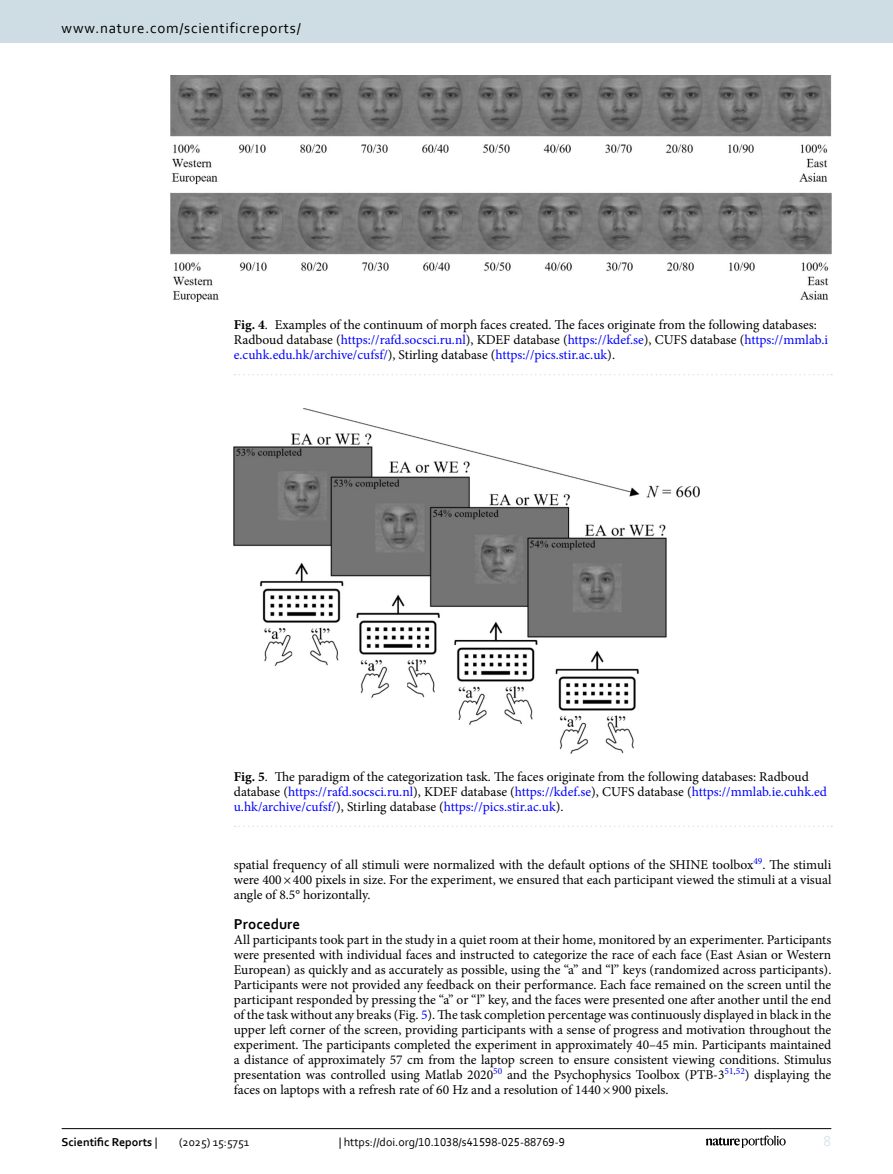
<style>
.page{position:relative;width:893px;height:1174px;background:#fff}
.page>*{position:absolute;margin:0;border:0;box-sizing:border-box;transform-origin:0 0}
.t1{font:15px "Corbel";letter-spacing:.05em;color:#000}
.Head_2{font:700 15px "Corbel";color:#000}
.t2{font:15px "Corbel";color:#d9e4eb}
.Body_Text{font:13.5px/15px "Minion Pro";color:#000;text-align:justify}
.Figure_Caption{font:13.5px/15px "Minion Pro";color:#000}
.t3{font:12px "Corbel";color:#000}
.t4{font:700 12px "Corbel";color:#000}
.s1{font-weight:700}
.s2{color:#00f}
.s3{font-weight:400}
</style>
<div class="page">
<img style="left:234px;top:409px;width:466px;height:344px">
<svg style="left:235px;top:825px;width:597px;height:2px"></svg>
<img style="left:170px;top:76px;width:661px;height:225px">
<svg style="left:235px;top:374px;width:597px;height:1px"></svg>
<hr style="left:62px;top:1128px;width:769px;height:1px;background:#000">
<svg style="left:706px;top:1135px;width:80px;height:12px"></svg>
<div style="left:0;top:0;width:893px;height:43px;background:#cedde4"></div>
<p class="t1" style="left:62px;top:18px;width:241px">www.nature.com/scientificreports/</p>
<p class="Figure_Caption" style="left:234px;top:318px;width:596px"><span class="s1">Fig. 4</span>. Examples of the continuum of morph faces created. The faces originate from the following databases:<br>Radboud database (<span class="s2">https://rafd.socsci.ru.nl</span>), KDEF database (<span class="s2">https://kdef.se</span>), CUFS database (<span class="s2">https://mmlab.i e.cuhk.edu.hk/archive/cufsf/</span>), Stirling database (<span class="s2">https://pics.stir.ac.uk</span>).</p>
<p class="Figure_Caption" style="left:234px;top:769px;width:595px"><span class="s1">Fig. 5</span>. The paradigm of the categorization task. The faces originate from the following databases: Radboud database (<span class="s2">https://rafd.socsci.ru.nl</span>), KDEF database (<span class="s2">https://kdef.se</span>), CUFS database (<span class="s2">https://mmlab.ie.cuhk.ed u.hk/archive/cufsf/</span>), Stirling database (<span class="s2">https://pics.stir.ac.uk</span>).</p>
<p class="Body_Text" style="left:234px;top:857px;width:599px">spatial frequency of all stimuli were normalized with the default options of the SHINE toolbox<sup>49</sup>. The stimuli were 400×400 pixels in size. For the experiment, we ensured that each participant viewed the stimuli at a visual angle of 8.5° horizontally.</p>
<p class="Head_2" style="left:234px;top:914px;width:68px">Procedure</p>
<p class="Body_Text" style="left:234px;top:932px;width:599px">All participants took part in the study in a quiet room at their home, monitored by an experimenter. Participants were presented with individual faces and instructed to categorize the race of each face (East Asian or Western European) as quickly and as accurately as possible, using the “a” and “l” keys (randomized across participants).<br>Participants were not provided any feedback on their performance. Each face remained on the screen until the participant responded by pressing the “a” or “l” key, and the faces were presented one after another until the end of the task without any breaks (Fig. <span class="s2">5</span>). The task completion percentage was continuously displayed in black in the upper left corner of the screen, providing participants with a sense of progress and motivation throughout the experiment. The participants completed the experiment in approximately 40–45 min. Participants maintained a distance of approximately 57 cm from the laptop screen to ensure consistent viewing conditions. Stimulus presentation was controlled using Matlab 2020<sup>50</sup> and the Psychophysics Toolbox (PTB-3<sup>51</sup><sup>,</sup><sup>52</sup>) displaying the faces on laptops with a refresh rate of 60 Hz and a resolution of 1440×900 pixels.</p>
<p class="t4" style="left:62px;top:1134px;width:97px">Scientific Reports <span class="s3">|</span></p>
<p class="t3" style="left:179px;top:1134px;width:72px">(2025) 15:5751</p>
<p class="t3" style="left:339px;top:1134px;width:228px">| https://doi.org/10.1038/s41598-025-88769-9</p>
<p class="t2" style="left:824px;top:1132px;width:9px">8</p>
</div>
